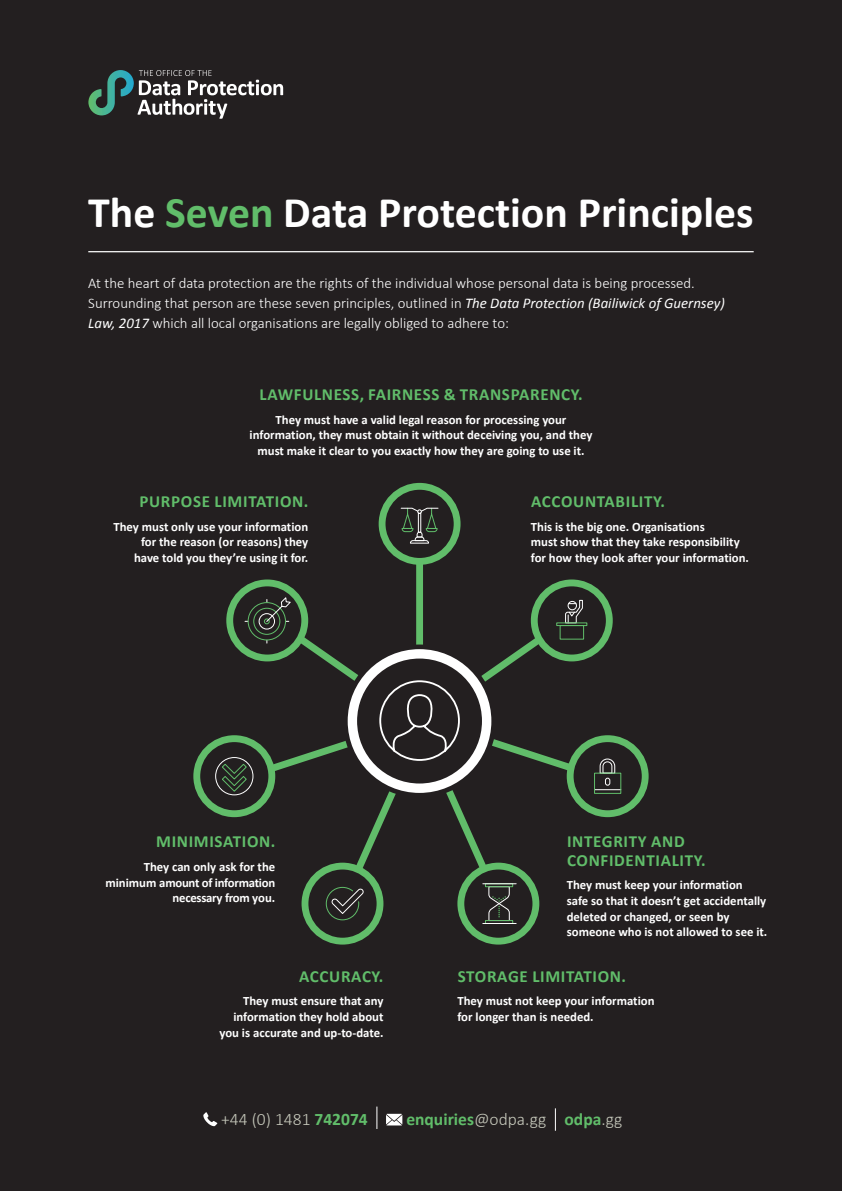
<style>
.page{position:relative;width:842px;height:1191px;background:#231f20}
.page>*{position:absolute;margin:0;border:0;box-sizing:border-box;transform-origin:0 0}
.t1{font:700 43.8px "Calibri";color:#fff}
.t2{font:700 17.5px "Calibri";color:#61bd6a}
.t3{font:300 17.5px "Calibri";color:#c5c7ba}
.t4{font:700 17px/18.4px "Calibri";letter-spacing:.04em;color:#61bd6a}
.t5{font:300 14.8px/19.8px "Calibri";color:#fff}
.t6{font:700 12.7px/15.6px "Calibri";color:#fff}
.t7{font:700 12.7px/15.6px "Calibri";letter-spacing:-.02em;color:#fff;text-align:right}
.s1{color:#61bd6a}
.s2{font-weight:400;font-style:italic}
.s3{font-weight:700;color:#61bd6a}
.s4{font-weight:300;color:#c5c7ba}
</style>
<div class="page">
<svg style="left:88px;top:70px;width:195px;height:49px"></svg>
<div style="left:416px;top:563px;width:7px;height:94px;background:#61bd6a"></div>
<div style="left:560px;top:625px;width:24px;height:14px;border:1px solid #61bd6a"></div>
<div style="left:556px;top:622px;width:31px;height:4px;border:1px solid #61bd6a"></div>
<div style="left:531px;top:579px;width:82px;height:82px;border:7px solid #61bd6a;border-radius:50%"></div>
<svg style="left:599px;top:759px;width:17px;height:13px"></svg>
<svg style="left:596px;top:789px;width:23px;height:1px"></svg>
<div style="left:605px;top:777px;width:5px;height:8px;border:1px solid #fff;border-radius:2px"></div>
<div style="left:594px;top:772px;width:27px;height:22px;border:1px solid #61bd6a"></div>
<div style="left:567px;top:735px;width:82px;height:82px;border:7px solid #61bd6a;border-radius:50%"></div>
<hr style="left:483px;top:923px;width:33px;height:1px;background:#fff">
<div style="left:457px;top:862px;width:82px;height:82px;border:7px solid #61bd6a;border-radius:50%"></div>
<div style="left:302px;top:862px;width:81px;height:82px;border:7px solid #61bd6a;border-radius:50%"></div>
<div style="left:215px;top:757px;width:38px;height:38px;border:1px solid #fff;border-radius:50%"></div>
<svg style="left:221px;top:763px;width:27px;height:29px"></svg>
<div style="left:193px;top:735px;width:82px;height:82px;border:7px solid #61bd6a;border-radius:50%"></div>
<div style="left:253px;top:608px;width:27px;height:27px;border:1px solid #61bd6a;border-radius:50%"></div>
<div style="left:259px;top:613px;width:16px;height:16px;border:1px solid #fff;border-radius:50%"></div>
<div style="left:248px;top:602px;width:38px;height:38px;border:1px solid #61bd6a;border-radius:50%"></div>
<div style="left:226px;top:579px;width:82px;height:82px;border:7px solid #61bd6a;border-radius:50%"></div>
<svg style="left:382px;top:486px;width:75px;height:75px"></svg>
<div style="left:379px;top:483px;width:82px;height:82px;border:7px solid #61bd6a;border-radius:50%"></div>
<svg style="left:400px;top:507px;width:39px;height:37px"></svg>
<svg style="left:263px;top:596px;width:320px;height:325px"></svg>
<svg style="left:203px;top:1112px;width:14px;height:14px"></svg>
<svg style="left:376px;top:1106px;width:1px;height:23px"></svg>
<svg style="left:386px;top:1113px;width:16px;height:12px"></svg>
<svg style="left:555px;top:1108px;width:1px;height:22px"></svg>
<hr style="left:88px;top:251px;width:666px;height:1px;background:#fff">
<h1 class="t1" style="left:88px;top:184px;width:667px">The <span class="s1">Seven</span> Data Protection Principles</h1>
<p class="t5" style="left:88px;top:273px;width:638px">At the heart of data protection are the rights of the individual whose personal data is being processed.<br>Surrounding that person are these seven principles, outlined in <span class="s2">The Data Protection (Bailiwick of Guernsey)<br>Law, 2017</span> which all local organisations are legally obliged to adhere to:</p>
<h3 class="t4" style="left:260px;top:385px;width:325px">LAWFULNESS, FAIRNESS &amp; TRANSPARENCY.</h3>
<p class="t6" style="left:250px;top:412px;width:344px;text-align:center">They must have a valid legal reason for processing your information, they must obtain it without deceiving you, and they must make it clear to you exactly how they are going to use it.</p>
<h3 class="t4" style="left:139px;top:492px;width:170px">PURPOSE LIMITATION.</h3>
<p class="t6" style="left:113px;top:519px;width:196px;text-align:right">They must only use your information for the reason (or reasons) they have told you they’re using it for.</p>
<h3 class="t4" style="left:531px;top:492px;width:135px">ACCOUNTABILITY.</h3>
<p class="t6" style="left:531px;top:519px;width:220px">This is the big one. Organisations<br>must show that they take responsibility for how they look after your information.</p>
<h3 class="t4" style="left:156px;top:832px;width:121px">MINIMISATION.</h3>
<p class="t7" style="left:105px;top:859px;width:171px">They can only ask for the minimum amount of information necessary from you.</p>
<h3 class="t4" style="left:299px;top:967px;width:86px">ACCURACY.</h3>
<p class="t6" style="left:219px;top:993px;width:166px;text-align:right">They must ensure that any information they hold about you is accurate and up-to-date.</p>
<h3 class="t4" style="left:567px;top:832px;width:140px">INTEGRITY AND<br>CONFIDENTIALITY.</h3>
<p class="t6" style="left:567px;top:877px;width:202px">They must keep your information safe so that it doesn’t get accidentally deleted or changed, or seen by someone who is not allowed to see it.</p>
<h3 class="t4" style="left:458px;top:967px;width:170px">STORAGE LIMITATION.</h3>
<p class="t6" style="left:457px;top:993px;width:199px">They must not keep your information for longer than is needed.</p>
<h2 class="t3" style="left:221px;top:1108px;width:148px">+44 (0) 1481 <span class="s3">742074</span></h2>
<h2 class="t2" style="left:406px;top:1108px;width:218px">enquiries<span class="s4">@odpa.gg</span> odpa<span class="s4">.gg</span></h2>
</div>
